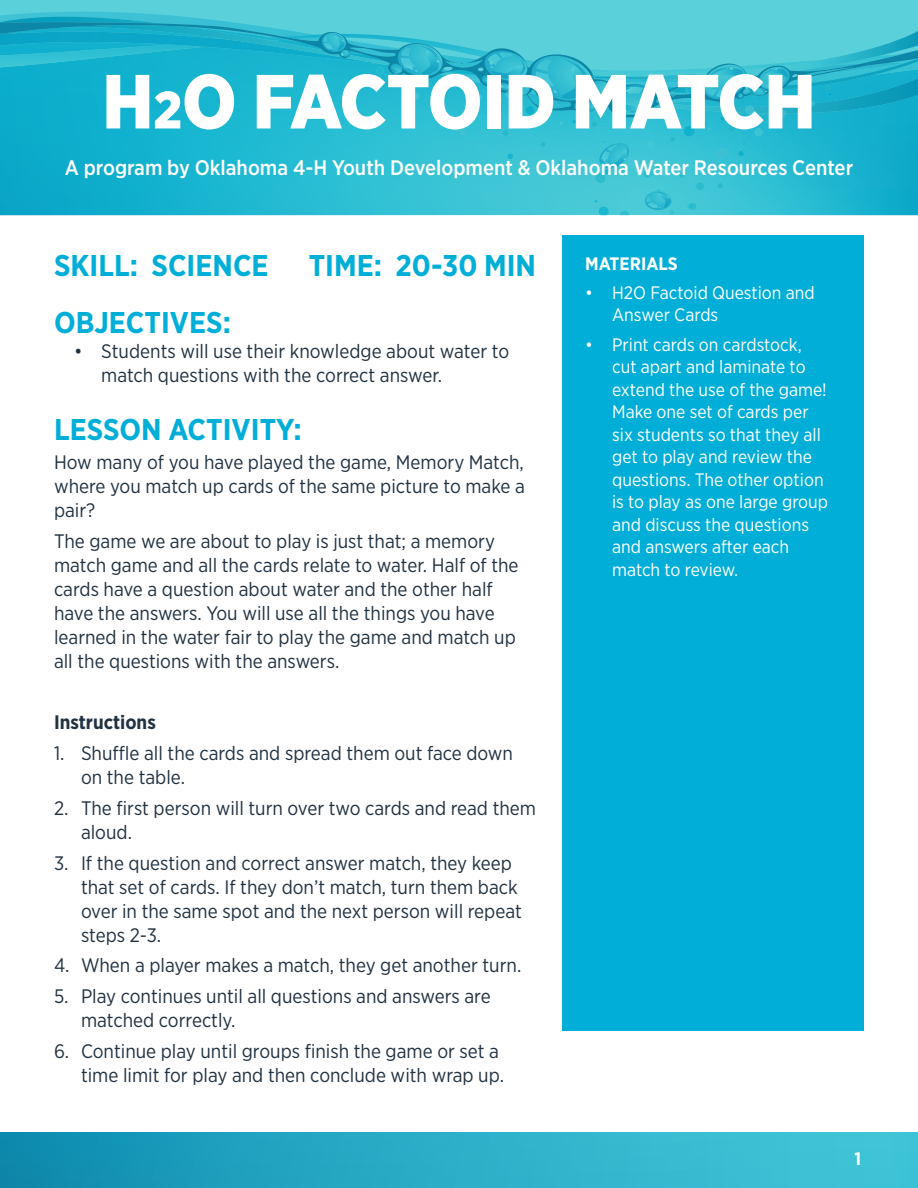
<style>
.page{position:relative;width:918px;height:1188px;background:#fff}
.page>*{position:absolute;margin:0;border:0;box-sizing:border-box;transform-origin:0 0}
.t1{font:900 76.5px "Gotham Narrow";letter-spacing:-.015em;color:#fff}
.t2{font:700 30px "Gotham Narrow";color:#00aed8}
.t3{font:500 21px "Gotham Narrow";color:#fff}
.t4{font:19.5px/24px "Gotham Narrow";color:#213242}
.t5{font:700 19.5px "Gotham Narrow";color:#213242}
.t6{font:18px/22.5px "Gotham Narrow";color:#fff}
.t7{font:700 18px "Gotham Narrow";color:#fff}
.s1{font-size:52.5px}
</style>
<div class="page">
<svg style="left:0;top:0;width:918px;height:215px;background:#2ebbd1"></svg>
<div style="left:0;top:1133px;width:918px;height:55px;background:linear-gradient(to right,#108eb1,#44cadb)"></div>
<div style="left:562px;top:235px;width:301px;height:795px;background:#00aed8"></div>
<p class="t1" style="left:102px;top:51px;width:715px">H<span class="s1">2</span>O FACTOID MATCH</p>
<p class="t3" style="left:65px;top:154px;width:790px">A program by Oklahoma 4-H Youth Development &amp; Oklahoma Water Resources Center</p>
<p class="t2" style="left:54px;top:246px;width:216px">SKILL: SCIENCE</p>
<p class="t2" style="left:309px;top:246px;width:229px">TIME: 20-30 MIN</p>
<p class="t2" style="left:54px;top:303px;width:178px">OBJECTIVES:</p>
<p class="t4" style="left:101px;top:339px;width:409px;text-indent:-27px">• Students will use their knowledge about water to match questions with the correct answer.</p>
<p class="t2" style="left:54px;top:410px;width:249px">LESSON ACTIVITY:</p>
<p class="t4" style="left:54px;top:450px;width:472px;text-align:justify">How many of you have played the game, Memory Match, where you match up cards of the same picture to make a pair?</p>
<p class="t4" style="left:54px;top:529px;width:466px">The game we are about to play is just that; a memory match game and all the cards relate to water. Half of the cards have a question about water and the other half have the answers. You will use all the things you have learned in the water fair to play the game and match up all the questions with the answers.</p>
<p class="t5" style="left:54px;top:710px;width:103px">Instructions</p>
<p class="t4" style="left:81px;top:741px;width:434px;text-indent:-27px">1. Shuffle all the cards and spread them out face down on the table.</p>
<p class="t4" style="left:81px;top:796px;width:457px;text-indent:-27px">2. The first person will turn over two cards and read them aloud.</p>
<p class="t4" style="left:81px;top:850px;width:442px;text-indent:-27px">3. If the question and correct answer match, they keep that set of cards. If they don’t match, turn them back over in the same spot and the next person will repeat steps 2-3.</p>
<p class="t4" style="left:54px;top:953px;width:469px">4. When a player makes a match, they get another turn.</p>
<p class="t4" style="left:81px;top:984px;width:411px;text-indent:-27px">5. Play continues until all questions and answers are matched correctly.</p>
<p class="t4" style="left:54px;top:1039px;width:452px;text-align:right">6. Continue play until groups finish the game or set a time limit for play and then conclude with wrap up.</p>
<p class="t7" style="left:585px;top:252px;width:94px">MATERIALS</p>
<p class="t6" style="left:612px;top:281px;width:204px;text-indent:-27px">• H2O Factoid Question and<br>Answer Cards</p>
<p class="t6" style="left:612px;top:333px;width:218px;text-indent:-27px">• Print cards on cardstock, cut apart and laminate to extend the use of the game!<br>Make one set of cards per six students so that they all get to play and review the questions. The other option is to play as one large group and discuss the questions and answers after each match to review.</p>
<p class="t7" style="left:855px;top:1148px;width:8px">1</p>
</div>
